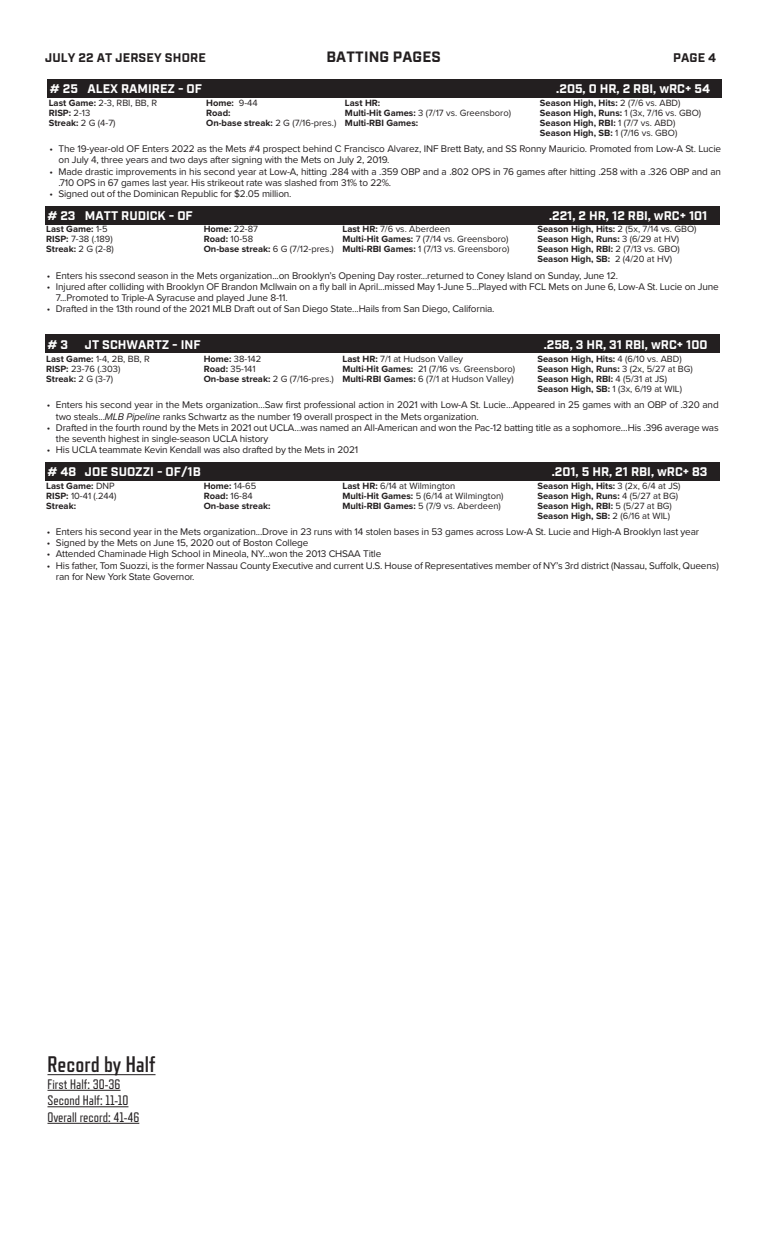
<style>
.page{position:relative;width:765px;height:1260px;background:#fff}
.page>*{position:absolute;margin:0;border:0;box-sizing:border-box;transform-origin:0 0}
.t1{font:700 22.5px "Refrigerator Deluxe";color:#231f20}
.t2{font:700 15px "Industry";letter-spacing:.01em;color:#231f20}
.t3{font:13.75px "Refrigerator Deluxe";color:#231f20}
.t4{font:700 12.5px "Industry";color:#fff}
.t5{font:700 12.5px "Industry";letter-spacing:.01em;color:#231f20}
.Bio_Bullet{font:10px/11.2px "Proxima Nova";letter-spacing:-.015em;color:#231f20}
.t6{font:700 9.38px/10px "Proxima Nova";color:#231f20}
.t7{font:9.38px "Proxima Nova";color:#231f20}
.s1{font-weight:700}
.s2{font-weight:400}
.s3{font-style:italic}
</style>
<div class="page">
<hr style="left:47px;top:1074px;width:109px;height:1px;background:#231f20">
<hr style="left:47px;top:1090px;width:74px;height:1px;background:#231f20">
<hr style="left:47px;top:1107px;width:81px;height:1px;background:#231f20">
<hr style="left:47px;top:1123px;width:92px;height:1px;background:#231f20">
<div style="left:45px;top:462px;width:675px;height:19px;background:#231f20"></div>
<div style="left:45px;top:335px;width:675px;height:18px;background:#231f20"></div>
<div style="left:45px;top:206px;width:675px;height:18px;background:#231f20"></div>
<div style="left:47px;top:79px;width:675px;height:19px;background:#231f20"></div>
<p class="t5" style="left:45px;top:50px;width:162px">JULY 22 AT JERSEY SHORE</p>
<p class="t2" style="left:327px;top:47px;width:116px">BATTING PAGES</p>
<p class="t5" style="left:673px;top:50px;width:45px">PAGE 4</p>
<p class="t4" style="left:50px;top:81px;width:154px"># 25 ALEX RAMIREZ - OF</p>
<p class="t4" style="left:556px;top:81px;width:155px">.205, 0 HR, 2 RBI, wRC+ 54</p>
<p class="t7" style="left:49px;top:96px;width:110px"><span class="s1">Last Game:</span> 2-3, RBI, BB, R</p>
<p class="t6" style="left:206px;top:97px;width:53px">Home: <span class="s2">9-44</span></p>
<p class="t6" style="left:345px;top:97px;width:37px">Last HR:</p>
<p class="t6" style="left:540px;top:97px;width:142px">Season High, Hits: <span class="s2">2 (7/6 vs. ABD)</span></p>
<p class="t6" style="left:49px;top:107px;width:43px">RISP: <span class="s2">2-13</span></p>
<p class="t6" style="left:206px;top:107px;width:26px">Road:</p>
<p class="t7" style="left:345px;top:106px;width:168px"><span class="s1">Multi-Hit Games:</span> 3 (7/17 vs. Greensboro)</p>
<p class="t6" style="left:540px;top:107px;width:163px">Season High, Runs: <span class="s2">1 (3x, 7/16 vs. GBO)</span></p>
<p class="t6" style="left:49px;top:117px;width:68px">Streak: <span class="s2">2 G (4-7)</span></p>
<p class="t6" style="left:206px;top:117px;width:213px">On-base streak: <span class="s2">2 G (7/16-pres.)</span> Multi-RBI Games:</p>
<p class="t6" style="left:540px;top:117px;width:137px">Season High, RBI: <span class="s2">1 (7/7 vs. ABD)</span></p>
<p class="t6" style="left:540px;top:127px;width:139px">Season High, SB: <span class="s2">1 (7/16 vs. GBO)</span></p>
<p class="Bio_Bullet" style="left:58px;top:143px;width:664px;text-indent:-9px">• The 19-year-old OF Enters 2022 as the Mets #4 prospect behind C Francisco Alvarez, INF Brett Baty, and SS Ronny Mauricio. Promoted from Low-A St. Lucie on July 4, three years and two days after signing with the Mets on July 2, 2019.</p>
<p class="Bio_Bullet" style="left:58px;top:165px;width:664px;text-indent:-9px">• Made drastic improvements in his second year at Low-A, hitting .284 with a .359 OBP and a .802 OPS in 76 games after hitting .258 with a .326 OBP and an .710 OPS in 67 games last year. His strikeout rate was slashed from 31% to 22%.</p>
<p class="Bio_Bullet" style="left:49px;top:188px;width:244px">• Signed out of the Dominican Republic for $2.05 million.</p>
<p class="t4" style="left:47px;top:208px;width:147px"># 23 MATT RUDICK - OF</p>
<p class="t4" style="left:549px;top:208px;width:160px">.221, 2 HR, 12 RBI, wRC+ 101</p>
<p class="t6" style="left:46px;top:224px;width:63px">Last Game: <span class="s2">1-5</span></p>
<p class="t6" style="left:204px;top:224px;width:56px">Home: <span class="s2">22-87</span></p>
<p class="t7" style="left:342px;top:222px;width:109px"><span class="s1">Last HR:</span> 7/6 vs. Aberdeen</p>
<p class="t6" style="left:538px;top:224px;width:161px">Season High, Hits: <span class="s2">2 (5x, 7/14 vs. GBO)</span></p>
<p class="t7" style="left:46px;top:232px;width:68px"><span class="s1">RISP:</span> 7-38 (.189)</p>
<p class="t6" style="left:204px;top:234px;width:51px">Road: <span class="s2">10-58</span></p>
<p class="t7" style="left:342px;top:232px;width:168px"><span class="s1">Multi-Hit Games:</span> 7 (7/14 vs. Greensboro)</p>
<p class="t6" style="left:538px;top:234px;width:143px">Season High, Runs: <span class="s2">3 (6/29 at HV)</span></p>
<p class="t6" style="left:46px;top:244px;width:69px">Streak: <span class="s2">2 G (2-8)</span></p>
<p class="t7" style="left:204px;top:242px;width:307px"><span class="s1">On-base streak:</span> 6 G (7/12-pres.) <span class="s1">Multi-RBI Games:</span> 1 (7/13 vs. Greensboro)</p>
<p class="t6" style="left:538px;top:244px;width:144px">Season High, RBI: <span class="s2">2 (7/13 vs. GBO)</span></p>
<p class="t6" style="left:538px;top:254px;width:136px">Season High, SB: <span class="s2">2 (4/20 at HV)</span></p>
<p class="Bio_Bullet" style="left:47px;top:269px;width:573px">• Enters his ssecond season in the Mets organization...on Brooklyn’s Opening Day roster...returned to Coney Island on Sunday, June 12.</p>
<p class="Bio_Bullet" style="left:56px;top:281px;width:664px;text-indent:-9px">• Injured after colliding with Brooklyn OF Brandon McIlwain on a fly ball in April...missed May 1-June 5...Played with FCL Mets on June 6, Low-A St. Lucie on June<br>7...Promoted to Triple-A Syracuse and played June 8-11.</p>
<p class="Bio_Bullet" style="left:47px;top:303px;width:449px">• Drafted in the 13th round of the 2021 MLB Draft out of San Diego State...Hails from San Diego, California.</p>
<p class="t4" style="left:47px;top:337px;width:22px"># 3</p>
<p class="t4" style="left:85px;top:337px;width:117px">JT SCHWARTZ - INF</p>
<p class="t4" style="left:544px;top:337px;width:165px">.258, 3 HR, 31 RBI, wRC+ 100</p>
<p class="t7" style="left:46px;top:352px;width:105px"><span class="s1">Last Game:</span> 1-4, 2B, BB, R</p>
<p class="t7" style="left:204px;top:352px;width:59px"><span class="s1">Home:</span> 38-142</p>
<p class="t7" style="left:342px;top:352px;width:122px"><span class="s1">Last HR:</span> 7/1 at Hudson Valley</p>
<p class="t6" style="left:537px;top:354px;width:146px">Season High, Hits: <span class="s2">4 (6/10 vs. ABD)</span></p>
<p class="t7" style="left:46px;top:362px;width:76px"><span class="s1">RISP:</span> 23-76 (.303)</p>
<p class="t7" style="left:204px;top:362px;width:53px"><span class="s1">Road:</span> 35-141</p>
<p class="t7" style="left:342px;top:362px;width:174px"><span class="s1">Multi-Hit Games:</span> 21 (7/16 vs. Greensboro)</p>
<p class="t6" style="left:537px;top:364px;width:157px">Season High, Runs: <span class="s2">3 (2x, 5/27 at BG)</span></p>
<p class="t6" style="left:46px;top:374px;width:68px">Streak: <span class="s2">2 G (3-7)</span></p>
<p class="t7" style="left:204px;top:372px;width:312px"><span class="s1">On-base streak:</span> 2 G (7/16-pres.) <span class="s1">Multi-RBI Games:</span> 6 (7/1 at Hudson Valley)</p>
<p class="t6" style="left:537px;top:374px;width:146px">Season High, RBI: <span class="s2">4 (5/31 at JS)<br></span>Season High, SB: <span class="s2">1 (3x, 6/19 at WIL)</span></p>
<p class="Bio_Bullet" style="left:56px;top:399px;width:664px;text-indent:-9px">• Enters his second year in the Mets organization…Saw first professional action in 2021 with Low-A St. Lucie…Appeared in 25 games with an OBP of .320 and two steals...<span class="s3">MLB Pipeline</span> ranks Schwartz as the number 19 overall prospect in the Mets organization.</p>
<p class="Bio_Bullet" style="left:56px;top:421px;width:664px;text-indent:-9px">• Drafted in the fourth round by the Mets in 2021 out UCLA…was named an All-American and won the Pac-12 batting title as a sophomore…His .396 average was the seventh highest in single-season UCLA history</p>
<p class="Bio_Bullet" style="left:47px;top:444px;width:313px">• His UCLA teammate Kevin Kendall was also drafted by the Mets in 2021</p>
<p class="t4" style="left:47px;top:464px;width:155px"># 48 JOE SUOZZI - OF/1B</p>
<p class="t4" style="left:552px;top:464px;width:157px">.201, 5 HR, 21 RBI, wRC+ 83</p>
<p class="t6" style="left:46px;top:480px;width:70px">Last Game: <span class="s2">DNP</span></p>
<p class="t6" style="left:204px;top:480px;width:54px">Home: <span class="s2">14-65</span></p>
<p class="t7" style="left:342px;top:479px;width:114px"><span class="s1">Last HR:</span> 6/14 at Wilmington</p>
<p class="t6" style="left:538px;top:480px;width:145px">Season High, Hits: <span class="s2">3 (2x, 6/4 at JS)</span></p>
<p class="t7" style="left:46px;top:489px;width:72px"><span class="s1">RISP:</span> 10-41 (.244)</p>
<p class="t6" style="left:204px;top:490px;width:50px">Road: <span class="s2">16-84</span></p>
<p class="t7" style="left:342px;top:489px;width:163px"><span class="s1">Multi-Hit Games:</span> 5 (6/14 at Wilmington)</p>
<p class="t6" style="left:538px;top:490px;width:142px">Season High, Runs: <span class="s2">4 (5/27 at BG)</span></p>
<p class="t6" style="left:46px;top:500px;width:31px">Streak:</p>
<p class="t6" style="left:204px;top:500px;width:68px">On-base streak:</p>
<p class="t7" style="left:342px;top:499px;width:160px"><span class="s1">Multi-RBI Games:</span> 5 (7/9 vs. Aberdeen)</p>
<p class="t6" style="left:538px;top:500px;width:136px">Season High, RBI: <span class="s2">5 (5/27 at BG)</span></p>
<p class="t6" style="left:538px;top:510px;width:134px">Season High, SB: <span class="s2">2 (6/16 at WIL)</span></p>
<p class="Bio_Bullet" style="left:47px;top:525px;width:654px">• Enters his second year in the Mets organization...Drove in 23 runs with 14 stolen bases in 53 games across Low-A St. Lucie and High-A Brooklyn last year</p>
<p class="Bio_Bullet" style="left:47px;top:537px;width:263px">• Signed by the Mets on June 15, 2020 out of Boston College</p>
<p class="Bio_Bullet" style="left:47px;top:548px;width:336px">• Attended Chaminade High School in Mineola, NY...won the 2013 CHSAA Title</p>
<p class="Bio_Bullet" style="left:56px;top:559px;width:664px;text-indent:-9px">• His father, Tom Suozzi, is the former Nassau County Executive and current U.S. House of Representatives member of NY’s 3rd district (Nassau, Suffolk, Queens) ran for New York State Governor.</p>
<p class="t1" style="left:47px;top:1052px;width:110px">Record by Half</p>
<p class="t3" style="left:47px;top:1076px;width:75px">First Half: 30-36</p>
<p class="t3" style="left:47px;top:1093px;width:82px">Second Half: 11-10</p>
<p class="t3" style="left:47px;top:1109px;width:93px">Overall record: 41-46</p>
</div>
